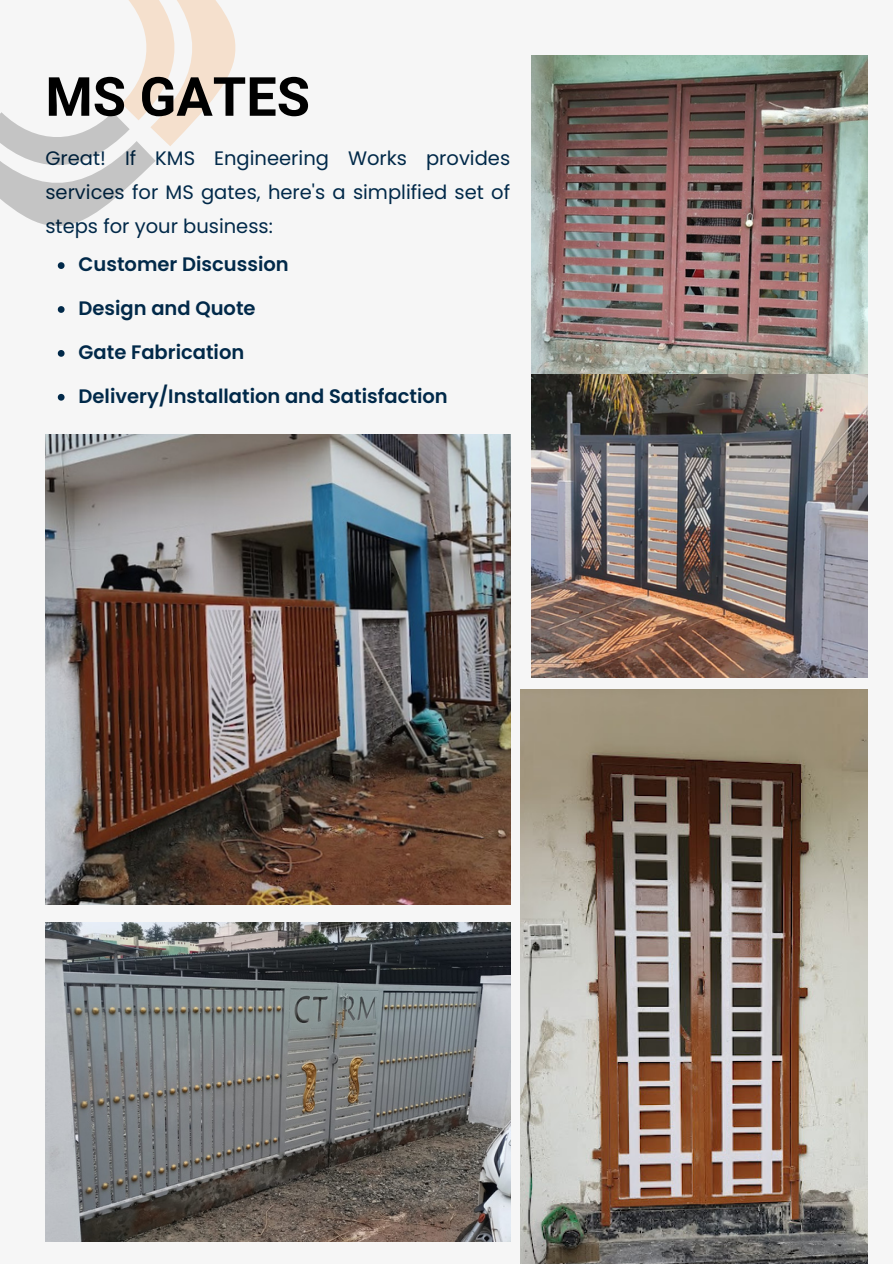
<style>
.page{position:relative;width:893px;height:1264px;background:#fff}
.page>*{position:absolute;margin:0;border:0;box-sizing:border-box;transform-origin:0 0}
.t1{font:700 54px "Roboto";color:#000}
.t2{font:19.5px/33.8px "Poppins";color:#012949;text-align:justify}
.t3{font:600 19.5px "Poppins";color:#012949}
</style>
<div class="page">
<div style="left:0;top:0;width:892px;height:1263px;background:#f6f6f6"></div>
<img style="left:531px;top:56px;width:336px;height:318px">
<img style="left:531px;top:374px;width:336px;height:304px">
<img style="left:45px;top:435px;width:465px;height:469px">
<img style="left:521px;top:689px;width:346px;height:574px">
<img style="left:45px;top:922px;width:465px;height:318px">
<svg style="left:58px;top:262px;width:7px;height:7px"></svg>
<svg style="left:58px;top:306px;width:7px;height:7px"></svg>
<svg style="left:58px;top:350px;width:7px;height:7px"></svg>
<svg style="left:58px;top:394px;width:7px;height:6px"></svg>
<svg style="left:0;top:0;width:235px;height:226px"></svg>
<h1 class="t1" style="left:45px;top:66px;width:266px">MS GATES</h1>
<p class="t2" style="left:45px;top:142px;width:466px">Great! If KMS Engineering Works provides services for MS gates, here's a simplified set of steps for your business:</p>
<p class="t3" style="left:79px;top:251px;width:212px">Customer Discussion</p>
<p class="t3" style="left:79px;top:294px;width:179px">Design and Quote</p>
<p class="t3" style="left:79px;top:338px;width:167px">Gate Fabrication</p>
<p class="t3" style="left:79px;top:382px;width:371px">Delivery/Installation and Satisfaction</p>
</div>
